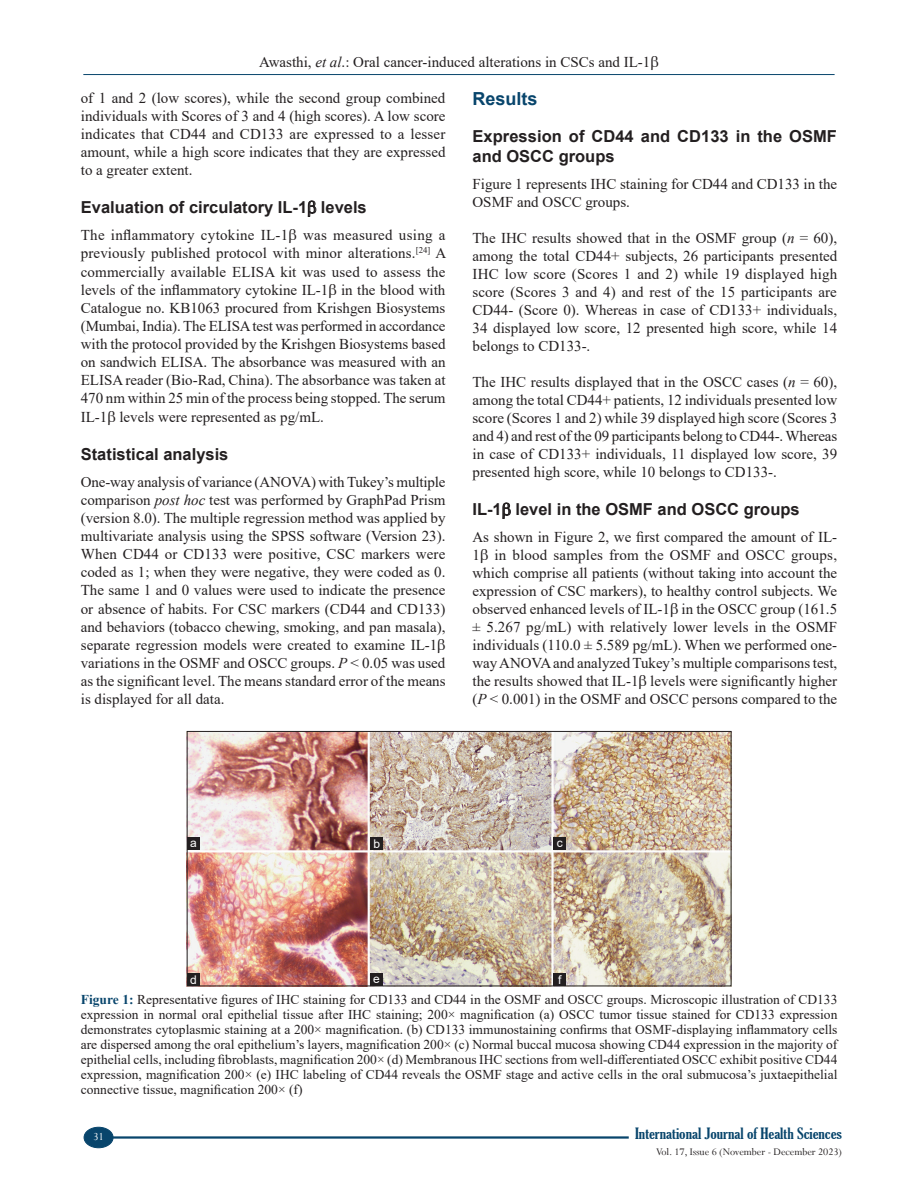
<style>
.page{position:relative;width:918px;height:1188px;background:#fff}
.page>*{position:absolute;margin:0;border:0;box-sizing:border-box;transform-origin:0 0}
.t1{font:700 18px "Helvetica";color:#08456c}
.H2_Above_h1{font:700 16.5px/19.8px "Helvetica";color:#231f20}
.TX{font:15px/18.1px "Times New Roman";color:#231f20;text-align:justify}
.t2{font:extra-condensed 15px "Gloucester";color:#08456c;scale:1.25 1}
.FGC{font:13.5px/15px "Times New Roman";color:#231f20;text-align:justify}
.LABEL{font:12px "Arial";color:#fff}
.t3{font:12px "Perpetua";color:#fff}
.t4{font:11.25px "Perpetua";letter-spacing:-.005em;color:#231f20}
.s1{font-style:italic}
.s2{font-weight:700;color:#08456c}
</style>
<div class="page">
<hr style="left:83px;top:74px;width:752px;height:1px;background:#08456c">
<hr style="left:113px;top:1136px;width:516px;height:3px;background:#08456c">
<div style="left:84px;top:1127px;width:29px;height:21px;background:#08456c;border-radius:50%"></div>
<div style="left:84px;top:1127px;width:29px;height:21px;border:1px solid #08456c;border-radius:50%"></div>
<img style="left:189px;top:733px;width:540px;height:251px">
<div style="left:187px;top:731px;width:544px;height:255px;border:1px solid #231f20"></div>
<div style="left:187px;top:973px;width:13px;height:13px;background:#231f20"></div>
<div style="left:553px;top:837px;width:13px;height:13px;background:#231f20"></div>
<div style="left:370px;top:837px;width:13px;height:13px;background:#231f20"></div>
<div style="left:553px;top:973px;width:13px;height:13px;background:#231f20"></div>
<div style="left:187px;top:837px;width:13px;height:13px;background:#231f20"></div>
<div style="left:370px;top:973px;width:13px;height:13px;background:#231f20"></div>
<svg style="left:308px;top:200px;width:8px;height:17px"></svg>
<svg style="left:502px;top:502px;width:9px;height:17px"></svg>
<p class="TX" style="left:259px;top:52px;width:393px">Awasthi, <span class="s1">et al</span>.: Oral cancer-induced alterations in CSCs and IL-1</p>
<p class="TX" style="left:81px;top:88px;width:366px">of 1 and 2 (low scores), while the second group combined individuals with Scores of 3 and 4 (high scores). A low score indicates that CD44 and CD133 are expressed to a lesser amount, while a high score indicates that they are expressed to a greater extent.</p>
<h2 class="H2_Above_h1" style="left:81px;top:198px;width:287px">Evaluation of circulatory IL-1 levels</h2>
<p class="TX" style="left:81px;top:226px;width:367px">The inflammatory cytokine IL-1 was measured using a previously published protocol with minor alterations.<sup>[24]</sup> A commercially available ELISA kit was used to assess the levels of the inflammatory cytokine IL-1 in the blood with Catalogue no. KB1063 procured from Krishgen Biosystems (Mumbai, India). The ELISA test was performed in accordance with the protocol provided by the Krishgen Biosystems based on sandwich ELISA. The absorbance was measured with an ELISA reader (Bio-Rad, China). The absorbance was taken at 470 nm within 25 min of the process being stopped. The serum IL-1 levels were represented as pg/mL.</p>
<h2 class="H2_Above_h1" style="left:81px;top:444px;width:149px">Statistical analysis</h2>
<p class="TX" style="left:81px;top:472px;width:366px;text-align:left">One-way analysis of variance (ANOVA) with Tukey’s multiple comparison <span class="s1">post hoc</span> test was performed by GraphPad Prism (version 8.0). The multiple regression method was applied by multivariate analysis using the SPSS software (Version 23).<br>When CD44 or CD133 were positive, CSC markers were coded as 1; when they were negative, they were coded as 0.<br>The same 1 and 0 values were used to indicate the presence or absence of habits. For CSC markers (CD44 and CD133) and behaviors (tobacco chewing, smoking, and pan masala), separate regression models were created to examine IL-1 variations in the OSMF and OSCC groups. <span class="s1">P</span> &lt; 0.05 was used as the significant level. The means standard error of the means is displayed for all data.</p>
<h1 class="t1" style="left:472px;top:86px;width:67px">Results</h1>
<p class="H2_Above_h1" style="left:472px;top:127px;width:366px">Expression of CD44 and CD133 in the OSMF and OSCC groups</p>
<p class="TX" style="left:472px;top:175px;width:366px">Figure 1 represents IHC staining for CD44 and CD133 in the<br>OSMF and OSCC groups.</p>
<p class="TX" style="left:472px;top:229px;width:366px">The IHC results showed that in the OSMF group (<span class="s1">n</span> = 60), among the total CD44+ subjects, 26 participants presented IHC low score (Scores 1 and 2) while 19 displayed high score (Scores 3 and 4) and rest of the 15 participants are CD44- (Score 0). Whereas in case of CD133+ individuals, 34 displayed low score, 12 presented high score, while 14 belongs to CD133-.</p>
<p class="TX" style="left:472px;top:373px;width:366px">The IHC results displayed that in the OSCC cases (<span class="s1">n</span> = 60), among the total CD44+ patients, 12 individuals presented low score (Scores 1 and 2) while 39 displayed high score (Scores 3 and 4) and rest of the 09 participants belong to CD44-. Whereas in case of CD133+ individuals, 11 displayed low score, 39 presented high score, while 10 belongs to CD133-.</p>
<h2 class="H2_Above_h1" style="left:472px;top:500px;width:329px">IL-1 level in the OSMF and OSCC groups</h2>
<p class="TX" style="left:472px;top:528px;width:366px">As shown in Figure 2, we first compared the amount of IL-1 in blood samples from the OSMF and OSCC groups, which comprise all patients (without taking into account the expression of CSC markers), to healthy control subjects. We observed enhanced levels of IL-1 in the OSCC group (161.5 ± 5.267 pg/mL) with relatively lower levels in the OSMF individuals (110.0 ± 5.589 pg/mL). When we performed one&shy;way ANOVA and analyzed Tukey’s multiple comparisons test, the results showed that IL-1 levels were significantly higher (<span class="s1">P</span> &lt; 0.001) in the OSMF and OSCC persons compared to the</p>
<p class="LABEL" style="left:190px;top:834px;width:8px">a</p>
<p class="LABEL" style="left:190px;top:971px;width:8px">d</p>
<p class="LABEL" style="left:374px;top:836px;width:8px">b</p>
<p class="LABEL" style="left:557px;top:834px;width:7px">c</p>
<p class="LABEL" style="left:373px;top:970px;width:8px">e</p>
<p class="LABEL" style="left:558px;top:971px;width:5px">f</p>
<p class="FGC" style="left:81px;top:992px;width:758px"><span class="s2">Figure 1:</span> Representative figures of IHC staining for CD133 and CD44 in the OSMF and OSCC groups. Microscopic illustration of CD133 expression in normal oral epithelial tissue after IHC staining; 200× magnification (a) OSCC tumor tissue stained for CD133 expression demonstrates cytoplasmic staining at a 200× magnification. (b) CD133 immunostaining confirms that OSMF-displaying inflammatory cells are dispersed among the oral epithelium’s layers, magnification 200× (c) Normal buccal mucosa showing CD44 expression in the majority of epithelial cells, including fibroblasts, magnification 200× (d) Membranous IHC sections from well-differentiated OSCC exhibit positive CD44 expression, magnification 200× (e) IHC labeling of CD44 reveals the OSMF stage and active cells in the oral submucosa’s juxtaepithelial connective tissue, magnification 200× (f)</p>
<p class="t3" style="left:93px;top:1129px;width:12px">31</p>
<p class="t2" style="left:635px;top:1125px;width:167px">International Journal of Health Sciences</p>
<p class="t4" style="left:656px;top:1145px;width:188px">Vol. 17, Issue 6 (November - December 2023)</p>
</div>
